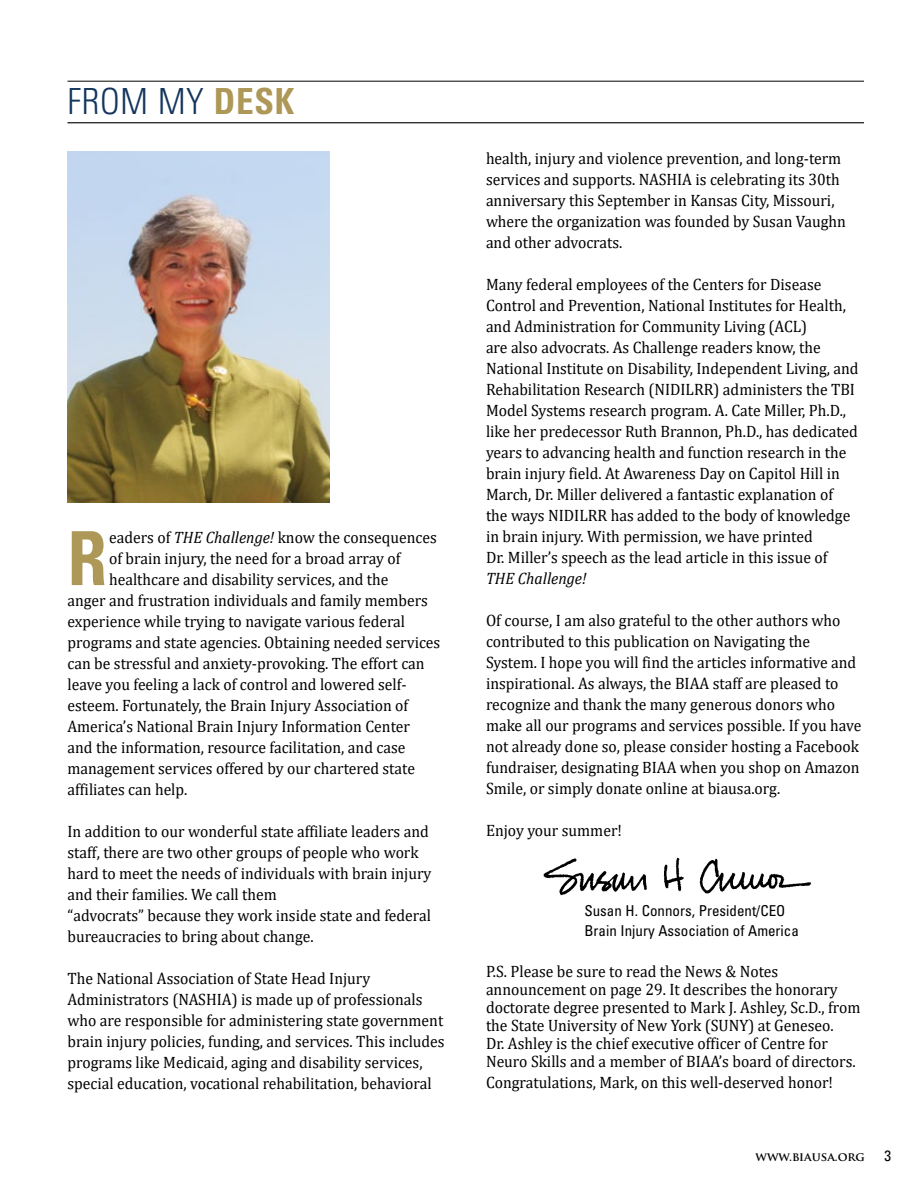
<style>
.page{position:relative;width:918px;height:1188px;background:#fff}
.page>*{position:absolute;margin:0;border:0;box-sizing:border-box;transform-origin:0 0}
.t1{font:700 condensed 74.7px "Univers LT Std";color:#ad9857;scale:.95 1}
.t2{font:300 condensed 36px "Univers LT Std";letter-spacing:.02em;color:#14365c}
.t3{font:16.5px/21px "Cambria";color:#000;scale:.95 1}
.t4{font:italic 16.5px "Cambria";color:#000;scale:.95 1}
.t5{font:condensed 15px/19.5px "Univers LT Std";color:#000}
.t6{font:700 12px "Trajan Pro";color:#000}
.s1{font-weight:700;color:#ad9857}
.s2{font-style:italic}
</style>
<div class="page">
<img style="left:543px;top:857px;width:268px;height:39px">
<img style="left:68px;top:151px;width:261px;height:351px">
<hr style="left:68px;top:81px;width:796px;height:1px;background:#000">
<hr style="left:68px;top:122px;width:796px;height:1px;background:#000">
<h2 class="t2" style="left:68px;top:79px;width:228px">FROM MY <span class="s1">DESK</span></h2>
<h1 class="t1" style="left:68px;top:513px;width:43px">R</h1>
<p class="t3" style="left:109px;top:527px;width:347px">eaders of <span class="s2">THE Challenge!</span> know the consequences</p>
<p class="t3" style="left:109px;top:548px;width:308px">of brain injury, the need for a broad array of</p>
<p class="t3" style="left:109px;top:569px;width:296px">healthcare and disability services, and the</p>
<p class="t3" style="left:67px;top:590px;width:381px">anger and frustration individuals and family members</p>
<p class="t3" style="left:67px;top:611px;width:357px">experience while trying to navigate various federal</p>
<p class="t3" style="left:67px;top:632px;width:394px">programs and state agencies. Obtaining needed services</p>
<p class="t3" style="left:67px;top:653px;width:378px">can be stressful and anxiety-provoking. The effort can</p>
<p class="t3" style="left:67px;top:674px;width:359px">leave you feeling a lack of control and lowered self-</p>
<p class="t3" style="left:67px;top:695px;width:360px">esteem. Fortunately, the Brain Injury Association of</p>
<p class="t3" style="left:67px;top:716px;width:362px">America’s National Brain Injury Information Center</p>
<p class="t3" style="left:67px;top:737px;width:357px">and the information, resource facilitation, and case</p>
<p class="t3" style="left:67px;top:758px;width:367px">management services offered by our chartered state</p>
<p class="t3" style="left:67px;top:779px;width:128px">affiliates can help.</p>
<p class="t3" style="left:67px;top:821px;width:385px">In addition to our wonderful state affiliate leaders and staff, there are two other groups of people who work hard to meet the needs of individuals with brain injury and their families. We call them<br>“advocrats” because they work inside state and federal bureaucracies to bring about change.</p>
<p class="t3" style="left:67px;top:968px;width:399px">The National Association of State Head Injury Administrators (NASHIA) is made up of professionals who are responsible for administering state government brain injury policies, funding, and services. This includes programs like Medicaid, aging and disability services, special education, vocational rehabilitation, behavioral</p>
<p class="t3" style="left:486px;top:148px;width:380px">health, injury and violence prevention, and long-term services and supports. NASHIA is celebrating its 30th anniversary this September in Kansas City, Missouri, where the organization was founded by Susan Vaughn and other advocrats.</p>
<p class="t3" style="left:486px;top:274px;width:394px">Many federal employees of the Centers for Disease Control and Prevention, National Institutes for Health, and Administration for Community Living (ACL)<br>are also advocrats. As Challenge readers know, the National Institute on Disability, Independent Living, and Rehabilitation Research (NIDILRR) administers the TBI Model Systems research program. A. Cate Miller, Ph.D., like her predecessor Ruth Brannon, Ph.D., has dedicated years to advancing health and function research in the brain injury field. At Awareness Day on Capitol Hill in March, Dr. Miller delivered a fantastic explanation of the ways NIDILRR has added to the body of knowledge in brain injury. With permission, we have printed<br>Dr. Miller’s speech as the lead article in this issue of</p>
<p class="t4" style="left:486px;top:567px;width:107px">THE Challenge!</p>
<p class="t3" style="left:486px;top:610px;width:397px">Of course, I am also grateful to the other authors who contributed to this publication on Navigating the System. I hope you will find the articles informative and inspirational. As always, the BIAA staff are pleased to recognize and thank the many generous donors who make all our programs and services possible. If you have not already done so, please consider hosting a Facebook fundraiser, designating BIAA when you shop on Amazon Smile, or simply donate online at biausa.org.</p>
<p class="t3" style="left:486px;top:820px;width:145px">Enjoy your summer!</p>
<p class="t5" style="left:584px;top:901px;width:216px">Susan H. Connors, President/CEO<br>Brain Injury Association of America</p>
<p class="t3" style="left:486px;top:962px;width:396px;line-height:18px">P.S. Please be sure to read the News &amp; Notes announcement on page 29. It describes the honorary doctorate degree presented to Mark J. Ashley, Sc.D., from the State University of New York (SUNY) at Geneseo.<br>Dr. Ashley is the chief executive officer of Centre for Neuro Skills and a member of BIAA’s board of directors.</p>
<p class="t3" style="left:486px;top:1072px;width:367px">Congratulations, Mark, on this well-deserved honor!</p>
<p class="t6" style="left:756px;top:1149px;width:111px">WWW.BIAUSA.ORG</p>
<p class="t5" style="left:884px;top:1145px;width:8px">3</p>
</div>
